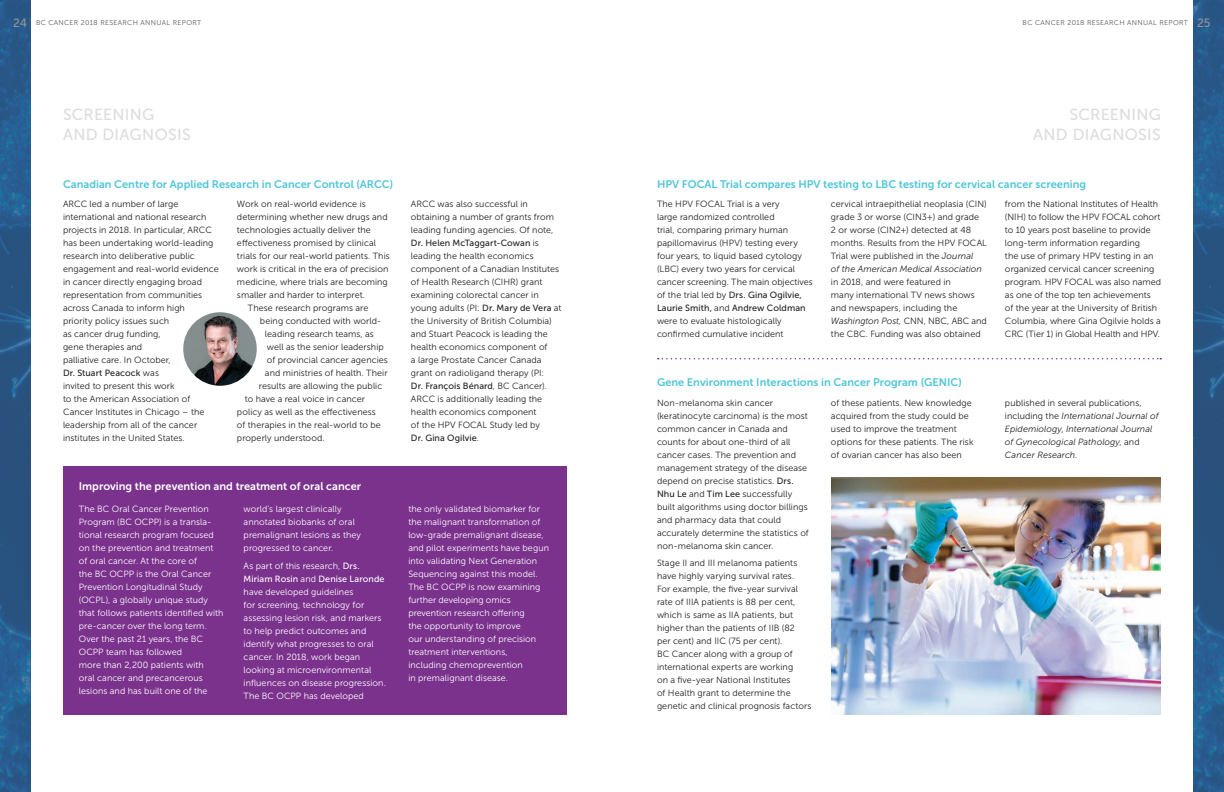
<style>
.page{position:relative;width:1224px;height:792px;background:#fff}
.page>*{position:absolute;margin:0;border:0;box-sizing:border-box;transform-origin:0 0}
.t1{font:16px/20px "Museo Sans 500";letter-spacing:.015em;color:#dcdddf}
.t2{font:11px "Museo Sans 700";color:#50c6d9}
.t3{font:11px "Museo Sans 700";color:#fff}
.t4{font:9px/13px "Museo Sans 300";letter-spacing:.005em;color:#231f20}
.t5{font:9px/13px "Museo Sans 300";letter-spacing:.005em;color:#fff}
.t6{font:9px/13px "Museo Sans 500";letter-spacing:.01em;color:#231f20}
.t7{font:italic 9px/13px "Museo Sans 300";letter-spacing:.005em;color:#231f20}
.t8{font:9px "Museo Sans 500";letter-spacing:.01em;color:#fff}
.t9{font:7px "Museo Sans 300";letter-spacing:.05em;color:#57585a}
.s1{font-family:"Museo Sans 500";font-size:12px;color:#939598}
.s2{font-family:"Museo Sans 300"}
.s3{font-family:"Museo Sans 500"}
.s4{font-style:italic}
.s5{font-style:normal}
</style>
<div class="page">
<div style="left:63px;top:466px;width:504px;height:248px;background:#7b328d"></div>
<img style="left:183px;top:312px;width:74px;height:74px;border-radius:37px">
<svg style="left:0;top:0;width:30px;height:792px;background:#275888"></svg>
<svg style="left:658px;top:358px;width:503px;height:1px"></svg>
<img style="left:831px;top:477px;width:330px;height:237px">
<svg style="left:1194px;top:0;width:30px;height:792px;background:#275888"></svg>
<p class="t9" style="left:13px;top:19px;width:190px"><span class="s1">24</span> BC CANCER 2018 RESEARCH ANNUAL REPORT</p>
<h1 class="t1" style="left:63px;top:105px;width:129px">SCREENING<br>AND DIAGNOSIS</h1>
<p class="t2" style="left:63px;top:178px;width:332px">Canadian Centre for Applied Research in Cancer Control (ARCC)</p>
<p class="t4" style="left:63px;top:197px;width:157px">ARCC led a number of large international and national research projects in 2018. In particular, ARCC has been undertaking world-leading research into deliberative public engagement and real-world evidence in cancer directly engaging broad representation from communities across Canada to inform high<br>priority policy issues such<br>as cancer drug funding,<br>gene therapies and<br>palliative care. In October,</p>
<p class="t6" style="left:63px;top:366px;width:97px">Dr. Stuart Peacock <span class="s2">was</span></p>
<p class="t4" style="left:63px;top:379px;width:143px">invited to present this work<br>to the American Association of<br>Cancer Institutes in Chicago – the leadership from all of the cancer institutes in the United States.</p>
<p class="t4" style="left:237px;top:197px;width:130px">Work on real-world evidence is</p>
<p class="t4" style="left:237px;top:210px;width:152px">determining whether new drugs and</p>
<p class="t4" style="left:237px;top:223px;width:135px">technologies actually deliver the</p>
<p class="t4" style="left:237px;top:236px;width:141px">effectiveness promised by clinical</p>
<p class="t4" style="left:237px;top:249px;width:154px">trials for our real-world patients. This</p>
<p class="t4" style="left:237px;top:262px;width:153px">work is critical in the era of precision</p>
<p class="t4" style="left:237px;top:275px;width:152px">medicine, where trials are becoming</p>
<p class="t4" style="left:237px;top:288px;width:130px">smaller and harder to interpret.</p>
<p class="t4" style="left:248px;top:301px;width:122px">These research programs are</p>
<p class="t4" style="left:260px;top:314px;width:123px">being conducted with world-</p>
<p class="t4" style="left:265px;top:327px;width:110px">leading research teams, as</p>
<p class="t4" style="left:267px;top:340px;width:118px">well as the senior leadership</p>
<p class="t4" style="left:267px;top:353px;width:122px">of provincial cancer agencies</p>
<p class="t4" style="left:265px;top:366px;width:124px">and ministries of health. Their</p>
<p class="t4" style="left:259px;top:379px;width:125px">results are allowing the public</p>
<p class="t4" style="left:245px;top:392px;width:121px">to have a real voice in cancer</p>
<p class="t4" style="left:237px;top:405px;width:140px">policy as well as the effectiveness</p>
<p class="t4" style="left:237px;top:418px;width:145px">of therapies in the real-world to be</p>
<p class="t4" style="left:237px;top:431px;width:89px">properly understood.</p>
<p class="t4" style="left:411px;top:197px;width:145px">ARCC was also successful in obtaining a number of grants from leading funding agencies. Of note,</p>
<p class="t6" style="left:411px;top:236px;width:129px">Dr. Helen McTaggart-Cowan <span class="s2">is</span></p>
<p class="t4" style="left:411px;top:249px;width:152px">leading the health economics component of a Canadian Institutes of Health Research (CIHR) grant examining colorectal cancer in young adults (PI: <span class="s3">Dr. Mary de Vera</span> at the University of British Columbia) and Stuart Peacock is leading the health economics component of<br>a large Prostate Cancer Canada grant on radioligand therapy (PI:</p>
<p class="t6" style="left:411px;top:379px;width:137px">Dr. François Bénard<span class="s2">, BC Cancer).</span></p>
<p class="t4" style="left:411px;top:392px;width:133px">ARCC is additionally leading the health economics component of the HPV FOCAL Study led by</p>
<p class="t6" style="left:411px;top:431px;width:70px">Dr. Gina Ogilvie<span class="s2">.</span></p>
<p class="t3" style="left:79px;top:481px;width:284px">Improving the prevention and treatment of oral cancer</p>
<p class="t5" style="left:79px;top:503px;width:146px">The BC Oral Cancer Prevention<br>Program (BC OCPP) is a transla&shy;tional research program focused on the prevention and treatment of oral cancer. At the core of<br>the BC OCPP is the Oral Cancer<br>Prevention Longitudinal Study (OCPL), a globally unique study that follows patients identified with pre-cancer over the long term.<br>Over the past 21 years, the BC<br>OCPP team has followed<br>more than 2,200 patients with<br>oral cancer and precancerous lesions and has built one of the</p>
<p class="t5" style="left:244px;top:503px;width:119px">world’s largest clinically annotated biobanks of oral premalignant lesions as they progressed to cancer.</p>
<p class="t5" style="left:244px;top:559px;width:118px">As part of this research, <span class="s3">Drs.</span></p>
<p class="t8" style="left:244px;top:574px;width:142px">Miriam Rosin <span class="s2">and</span> Denise Laronde</p>
<p class="t5" style="left:244px;top:585px;width:144px">have developed guidelines<br>for screening, technology for assessing lesion risk, and markers to help predict outcomes and identify what progresses to oral cancer. In 2018, work began looking at microenvironmental influences on disease progression.<br>The BC OCPP has developed</p>
<p class="t5" style="left:408px;top:503px;width:142px">the only validated biomarker for the malignant transformation of low-grade premalignant disease, and pilot experiments have begun into validating Next Generation<br>Sequencing against this model.<br>The BC OCPP is now examining further developing omics prevention research offering<br>the opportunity to improve<br>our understanding of precision treatment interventions,<br>including chemoprevention<br>in premalignant disease.</p>
<p class="t9" style="left:1023px;top:19px;width:189px">BC CANCER 2018 RESEARCH ANNUAL REPORT <span class="s1">25</span></p>
<h1 class="t1" style="left:1033px;top:105px;width:129px;text-align:right">SCREENING<br>AND DIAGNOSIS</h1>
<p class="t2" style="left:657px;top:178px;width:431px">HPV FOCAL Trial compares HPV testing to LBC testing for cervical cancer screening</p>
<p class="t4" style="left:657px;top:197px;width:157px">The HPV FOCAL Trial is a very<br>large randomized controlled<br>trial, comparing primary human papillomavirus (HPV) testing every four years, to liquid based cytology (LBC) every two years for cervical cancer screening. The main objectives</p>
<p class="t6" style="left:657px;top:288px;width:150px"><span class="s2">of the trial led by</span> Drs. Gina Ogilvie,<br>Laurie Smith, <span class="s2">and</span> Andrew Coldman</p>
<p class="t4" style="left:657px;top:314px;width:128px">were to evaluate histologically confirmed cumulative incident</p>
<p class="t4" style="left:831px;top:197px;width:157px">cervical intraepithelial neoplasia (CIN) grade 3 or worse (CIN3+) and grade<br>2 or worse (CIN2+) detected at 48 months. Results from the HPV FOCAL Trial were published in the <span class="s4">Journal<br>of the American Medical Association</span></p>
<p class="t4" style="left:831px;top:275px;width:157px">in 2018, and were featured in<br>many international TV news shows and newspapers, including the<br><span class="s4">Washington Post,</span> CNN, NBC, ABC and the CBC. Funding was also obtained</p>
<p class="t4" style="left:1005px;top:197px;width:157px">from the National Institutes of Health (NIH) to follow the HPV FOCAL cohort to 10 years post baseline to provide long-term information regarding<br>the use of primary HPV testing in an organized cervical cancer screening program. HPV FOCAL was also named as one of the top ten achievements of the year at the University of British Columbia, where Gina Ogilvie holds a CRC (Tier 1) in Global Health and HPV.</p>
<p class="t2" style="left:657px;top:376px;width:306px">Gene Environment Interactions in Cancer Program (GENIC)</p>
<p class="t4" style="left:657px;top:396px;width:153px">Non-melanoma skin cancer (keratinocyte carcinoma) is the most common cancer in Canada and counts for about one-third of all cancer cases. The prevention and management strategy of the disease depend on precise statistics. <span class="s3">Drs.<br>Nhu Le</span> and <span class="s3">Tim Lee</span> successfully built algorithms using doctor billings and pharmacy data that could accurately determine the statistics of non-melanoma skin cancer.</p>
<p class="t4" style="left:657px;top:557px;width:156px">Stage II and III melanoma patients have highly varying survival rates.<br>For example, the five-year survival rate of IIIA patients is 88 per cent, which is same as IIA patients, but higher than the patients of IIB (82<br>per cent) and IIC (75 per cent).<br>BC Cancer along with a group of international experts are working<br>on a five-year National Institutes<br>of Health grant to determine the genetic and clinical prognosis factors</p>
<p class="t4" style="left:831px;top:396px;width:144px">of these patients. New knowledge acquired from the study could be used to improve the treatment options for these patients. The risk of ovarian cancer has also been</p>
<p class="t7" style="left:1005px;top:396px;width:155px"><span class="s5">published in several publications, including the</span> International Journal of Epidemiology<span class="s5">,</span> International Journal of Gynecological Pathology<span class="s5">, and </span>Cancer Research.</p>
</div>
